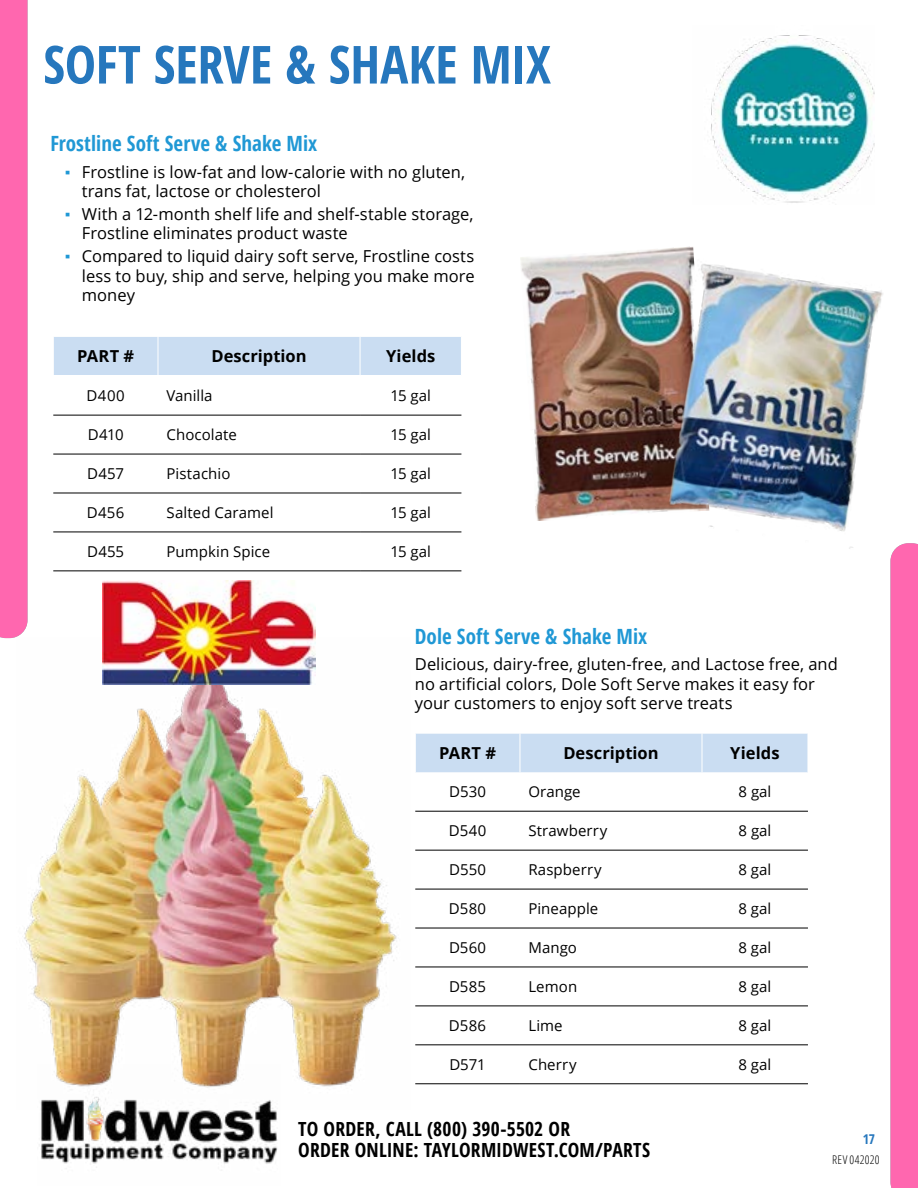
<style>
.page{position:relative;width:918px;height:1188px;background:#fff}
.page>*{position:absolute;margin:0;border:0;box-sizing:border-box;transform-origin:0 0}
.t1{font:700 52.5px "Open Sans Condensed";color:#2677bd}
.t2{font:700 21px "Open Sans Condensed";letter-spacing:.005em;color:#2098d5}
.t3{font:700 19.5px/21px "Open Sans Condensed";letter-spacing:.01em;color:#000}
.t4{font:16.5px/19.5px "Open Sans";color:#000}
.t5{font:700 16.5px "Open Sans";letter-spacing:.005em;color:#000}
.t6{font:15px "Open Sans";letter-spacing:.005em;color:#000}
.t7{font:700 13.5px "Open Sans Condensed";color:#2677bd}
.t8{font:300 12px "Open Sans Condensed";letter-spacing:.02em;color:#000}
.s1{font-family:"Tahoma";color:#2098d5}
</style>
<div class="page">
<img style="left:39px;top:1110px;width:239px;height:54px">
<svg style="left:890px;top:543px;width:28px;height:645px;background:#fa6fb1"></svg>
<div style="left:0;top:0;width:28px;height:638px;background:#ff67af"></div>
<img style="left:520px;top:249px;width:137px;height:272px">
<img style="left:657px;top:246px;width:237px;height:304px">
<div style="left:416px;top:734px;width:392px;height:38px;background:#caddf2"></div>
<hr style="left:520px;top:734px;width:1px;height:38px;background:#fff">
<hr style="left:702px;top:734px;width:1px;height:38px;background:#fff">
<hr style="left:415px;top:811px;width:105px;height:1px;background:#000">
<hr style="left:520px;top:811px;width:182px;height:1px;background:#000">
<hr style="left:702px;top:811px;width:106px;height:1px;background:#000">
<hr style="left:415px;top:850px;width:105px;height:1px;background:#000">
<hr style="left:520px;top:850px;width:182px;height:1px;background:#000">
<hr style="left:702px;top:850px;width:106px;height:1px;background:#000">
<hr style="left:415px;top:889px;width:105px;height:1px;background:#000">
<hr style="left:520px;top:889px;width:182px;height:1px;background:#000">
<hr style="left:702px;top:889px;width:106px;height:1px;background:#000">
<hr style="left:415px;top:928px;width:105px;height:1px;background:#000">
<hr style="left:520px;top:928px;width:182px;height:1px;background:#000">
<hr style="left:702px;top:928px;width:106px;height:1px;background:#000">
<hr style="left:415px;top:967px;width:105px;height:1px;background:#000">
<hr style="left:520px;top:967px;width:182px;height:1px;background:#000">
<hr style="left:702px;top:967px;width:106px;height:1px;background:#000">
<hr style="left:415px;top:1006px;width:105px;height:1px;background:#000">
<hr style="left:520px;top:1006px;width:182px;height:1px;background:#000">
<hr style="left:702px;top:1006px;width:106px;height:1px;background:#000">
<hr style="left:415px;top:1045px;width:105px;height:1px;background:#000">
<hr style="left:520px;top:1045px;width:182px;height:1px;background:#000">
<hr style="left:702px;top:1045px;width:106px;height:1px;background:#000">
<hr style="left:415px;top:1084px;width:105px;height:1px;background:#000">
<hr style="left:520px;top:1084px;width:182px;height:1px;background:#000">
<hr style="left:702px;top:1084px;width:106px;height:1px;background:#000">
<div style="left:54px;top:337px;width:407px;height:38px;background:#caddf2"></div>
<hr style="left:158px;top:337px;width:1px;height:38px;background:#fff">
<hr style="left:360px;top:337px;width:1px;height:38px;background:#fff">
<hr style="left:53px;top:415px;width:105px;height:1px;background:#000">
<hr style="left:158px;top:415px;width:202px;height:1px;background:#000">
<hr style="left:360px;top:415px;width:101px;height:1px;background:#000">
<hr style="left:53px;top:454px;width:105px;height:1px;background:#000">
<hr style="left:158px;top:454px;width:202px;height:1px;background:#000">
<hr style="left:360px;top:454px;width:101px;height:1px;background:#000">
<hr style="left:53px;top:493px;width:105px;height:1px;background:#000">
<hr style="left:158px;top:493px;width:202px;height:1px;background:#000">
<hr style="left:360px;top:493px;width:101px;height:1px;background:#000">
<hr style="left:53px;top:532px;width:105px;height:1px;background:#000">
<hr style="left:158px;top:532px;width:202px;height:1px;background:#000">
<hr style="left:360px;top:532px;width:101px;height:1px;background:#000">
<hr style="left:53px;top:571px;width:105px;height:1px;background:#000">
<hr style="left:158px;top:571px;width:202px;height:1px;background:#000">
<hr style="left:360px;top:571px;width:101px;height:1px;background:#000">
<img style="left:24px;top:638px;width:373px;height:472px">
<img style="left:711px;top:35px;width:164px;height:168px">
<img style="left:103px;top:580px;width:212px;height:105px">
<h1 class="t1" style="left:43px;top:28px;width:509px">SOFT SERVE &amp; SHAKE MIX</h1>
<p class="t2" style="left:50px;top:129px;width:269px">Frostline Soft Serve &amp; Shake Mix</p>
<p class="t4" style="left:82px;top:161px;width:385px;text-indent:-17px"><span class="s1">▪</span> Frostline is low-fat and low-calorie with no gluten, trans fat, lactose or cholesterol</p>
<p class="t4" style="left:82px;top:204px;width:393px;text-indent:-17px"><span class="s1">▪</span> With a 12-month shelf life and shelf-stable storage,<br>Frostline eliminates product waste</p>
<p class="t4" style="left:82px;top:246px;width:394px;text-align:justify;text-indent:-17px"><span class="s1">▪</span> Compared to liquid dairy soft serve, Frostline costs less to buy, ship and serve, helping you make more money</p>
<p class="t5" style="left:77px;top:345px;width:59px">PART #</p>
<p class="t5" style="left:211px;top:345px;width:97px">Description</p>
<p class="t5" style="left:386px;top:345px;width:51px">Yields</p>
<p class="t6" style="left:87px;top:385px;width:39px">D400</p>
<p class="t6" style="left:166px;top:385px;width:48px">Vanilla</p>
<p class="t6" style="left:390px;top:385px;width:42px">15 gal</p>
<p class="t6" style="left:88px;top:425px;width:37px">D410</p>
<p class="t6" style="left:166px;top:425px;width:72px">Chocolate</p>
<p class="t6" style="left:390px;top:425px;width:42px">15 gal</p>
<p class="t6" style="left:87px;top:464px;width:39px">D457</p>
<p class="t6" style="left:166px;top:464px;width:65px">Pistachio</p>
<p class="t6" style="left:390px;top:464px;width:42px">15 gal</p>
<p class="t6" style="left:87px;top:502px;width:39px">D456</p>
<p class="t6" style="left:166px;top:502px;width:109px">Salted Caramel</p>
<p class="t6" style="left:390px;top:502px;width:42px">15 gal</p>
<p class="t6" style="left:87px;top:541px;width:39px">D455</p>
<p class="t6" style="left:166px;top:541px;width:105px">Pumpkin Spice</p>
<p class="t6" style="left:390px;top:541px;width:42px">15 gal</p>
<p class="t2" style="left:415px;top:622px;width:234px">Dole Soft Serve &amp; Shake Mix</p>
<p class="t4" style="left:415px;top:654px;width:424px">Delicious, dairy-free, gluten-free, and Lactose free, and no artificial colors, Dole Soft Serve makes it easy for your customers to enjoy soft serve treats</p>
<p class="t5" style="left:439px;top:741px;width:59px">PART #</p>
<p class="t5" style="left:563px;top:741px;width:97px">Description</p>
<p class="t5" style="left:730px;top:741px;width:51px">Yields</p>
<p class="t6" style="left:449px;top:782px;width:39px">D530</p>
<p class="t6" style="left:528px;top:782px;width:54px">Orange</p>
<p class="t6" style="left:739px;top:782px;width:34px">8 gal</p>
<p class="t6" style="left:449px;top:821px;width:39px">D540</p>
<p class="t6" style="left:528px;top:821px;width:81px">Strawberry</p>
<p class="t6" style="left:739px;top:821px;width:34px">8 gal</p>
<p class="t6" style="left:449px;top:860px;width:38px">D550</p>
<p class="t6" style="left:528px;top:860px;width:75px">Raspberry</p>
<p class="t6" style="left:739px;top:860px;width:34px">8 gal</p>
<p class="t6" style="left:449px;top:899px;width:39px">D580</p>
<p class="t6" style="left:528px;top:899px;width:71px">Pineapple</p>
<p class="t6" style="left:738px;top:899px;width:34px">8 gal</p>
<p class="t6" style="left:449px;top:938px;width:39px">D560</p>
<p class="t6" style="left:528px;top:938px;width:50px">Mango</p>
<p class="t6" style="left:738px;top:938px;width:34px">8 gal</p>
<p class="t6" style="left:449px;top:976px;width:39px">D585</p>
<p class="t6" style="left:528px;top:976px;width:50px">Lemon</p>
<p class="t6" style="left:738px;top:976px;width:34px">8 gal</p>
<p class="t6" style="left:449px;top:1015px;width:39px">D586</p>
<p class="t6" style="left:528px;top:1015px;width:36px">Lime</p>
<p class="t6" style="left:738px;top:1015px;width:34px">8 gal</p>
<p class="t6" style="left:449px;top:1054px;width:38px">D571</p>
<p class="t6" style="left:528px;top:1054px;width:50px">Cherry</p>
<p class="t6" style="left:738px;top:1054px;width:34px">8 gal</p>
<p class="t3" style="left:298px;top:1118px;width:353px">TO ORDER, CALL (800) 390-5502 OR<br>ORDER ONLINE: TAYLORMIDWEST.COM/PARTS</p>
<p class="t7" style="left:863px;top:1130px;width:14px">17</p>
<p class="t8" style="left:832px;top:1152px;width:49px">REV 042020</p>
</div>
